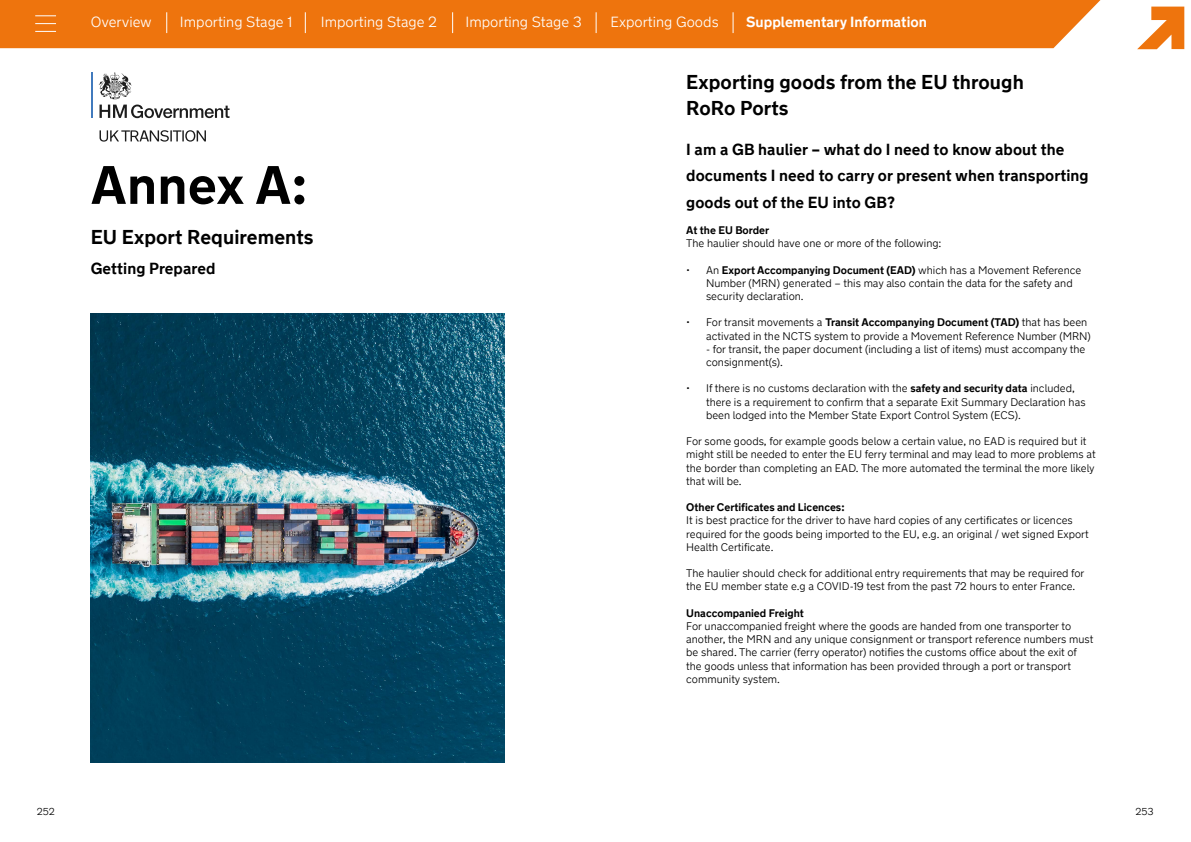
<style>
.page{position:relative;width:1191px;height:842px;background:#fff}
.page>*{position:absolute;margin:0;border:0;box-sizing:border-box;transform-origin:0 0}
.t1{font:700 54px "New Transport";letter-spacing:.005em;color:#000}
.t2{font:700 20px/26.4px "New Transport";letter-spacing:.005em;color:#000}
.t3{font:700 16px/26.4px "New Transport";letter-spacing:.005em;color:#000}
.t4{font:300 14.7px "New Transport";color:#fff}
.t5{font:700 14.7px "New Transport";color:#fff}
.t6{font:300 11px/13.2px "New Transport";color:#000}
.t7{font:700 11px "New Transport";color:#000}
.t8{font:300 10px "New Transport";color:#000}
.s1{font-weight:700}
</style>
<div class="page">
<div style="left:0;top:0;width:1101px;height:48px;background:#ee740d"></div>
<svg style="left:1137px;top:7px;width:47px;height:42px"></svg>
<svg style="left:166px;top:12px;width:1px;height:21px"></svg>
<svg style="left:305px;top:12px;width:1px;height:21px"></svg>
<svg style="left:452px;top:12px;width:1px;height:21px"></svg>
<svg style="left:595px;top:12px;width:1px;height:21px"></svg>
<svg style="left:732px;top:12px;width:1px;height:21px"></svg>
<svg style="left:35px;top:15px;width:21px;height:1px"></svg>
<svg style="left:35px;top:23px;width:21px;height:1px"></svg>
<svg style="left:35px;top:31px;width:21px;height:1px"></svg>
<hr style="left:91px;top:72px;width:1px;height:46px;background:#417abd">
<svg style="left:99px;top:105px;width:130px;height:13px"></svg>
<svg style="left:99px;top:72px;width:33px;height:27px"></svg>
<svg style="left:99px;top:130px;width:107px;height:12px"></svg>
<img style="left:91px;top:313px;width:414px;height:450px">
<h3 class="t4" style="left:91px;top:13px;width:62px">Overview</h3>
<h3 class="t4" style="left:180px;top:13px;width:114px">Importing Stage 1</h3>
<h3 class="t4" style="left:321px;top:13px;width:118px">Importing Stage 2</h3>
<h3 class="t4" style="left:465px;top:13px;width:118px">Importing Stage 3</h3>
<h3 class="t4" style="left:610px;top:13px;width:110px">Exporting Goods</h3>
<h3 class="t5" style="left:746px;top:13px;width:182px">Supplementary Information</h3>
<h1 class="t1" style="left:91px;top:151px;width:218px">Annex A:</h1>
<h2 class="t2" style="left:91px;top:225px;width:224px">EU Export Requirements</h2>
<h3 class="t3" style="left:91px;top:255px;width:126px">Getting Prepared</h3>
<h2 class="t2" style="left:686px;top:69px;width:339px">Exporting goods from the EU through<br>RoRo Ports</h2>
<h3 class="t3" style="left:686px;top:136px;width:404px">I am a GB haulier – what do I need to know about the documents I need to carry or present when transporting goods out of the EU into GB?</h3>
<p class="t7" style="left:686px;top:223px;width:85px">At the EU Border</p>
<p class="t6" style="left:686px;top:237px;width:257px">The haulier should have one or more of the following:</p>
<p class="t6" style="left:706px;top:263px;width:377px;text-indent:-20px">• An <span class="s1">Export Accompanying Document (EAD)</span> which has a Movement Reference<br>Number (MRN) generated – this may also contain the data for the safety and security declaration.</p>
<p class="t6" style="left:706px;top:316px;width:386px;text-indent:-20px">• For transit movements a <span class="s1">Transit Accompanying Document (TAD)</span> that has been activated in the NCTS system to provide a Movement Reference Number (MRN)</p>
<p class="t6" style="left:706px;top:342px;width:381px">- for transit, the paper document (including a list of items) must accompany the consignment(s).</p>
<p class="t6" style="left:706px;top:382px;width:381px;text-indent:-20px">• If there is no customs declaration with the <span class="s1">safety and security data</span> included, there is a requirement to confirm that a separate Exit Summary Declaration has been lodged into the Member State Export Control System (ECS).</p>
<p class="t6" style="left:686px;top:435px;width:411px">For some goods, for example goods below a certain value, no EAD is required but it might still be needed to enter the EU ferry terminal and may lead to more problems at the border than completing an EAD. The more automated the terminal the more likely that will be.</p>
<p class="t7" style="left:686px;top:500px;width:160px">Other Certificates and Licences:</p>
<p class="t6" style="left:686px;top:514px;width:404px">It is best practice for the driver to have hard copies of any certificates or licences required for the goods being imported to the EU, e.g. an original / wet signed Export<br>Health Certificate.</p>
<p class="t6" style="left:686px;top:567px;width:400px">The haulier should check for additional entry requirements that may be required for the EU member state e.g a COVID-19 test from the past 72 hours to enter France.</p>
<p class="t7" style="left:686px;top:606px;width:119px">Unaccompanied Freight</p>
<p class="t6" style="left:686px;top:620px;width:409px">For unaccompanied freight where the goods are handed from one transporter to another, the MRN and any unique consignment or transport reference numbers must be shared. The carrier (ferry operator) notifies the customs office about the exit of the goods unless that information has been provided through a port or transport community system.</p>
<p class="t8" style="left:37px;top:805px;width:20px">252</p>
<p class="t8" style="left:1135px;top:805px;width:20px">253</p>
</div>
